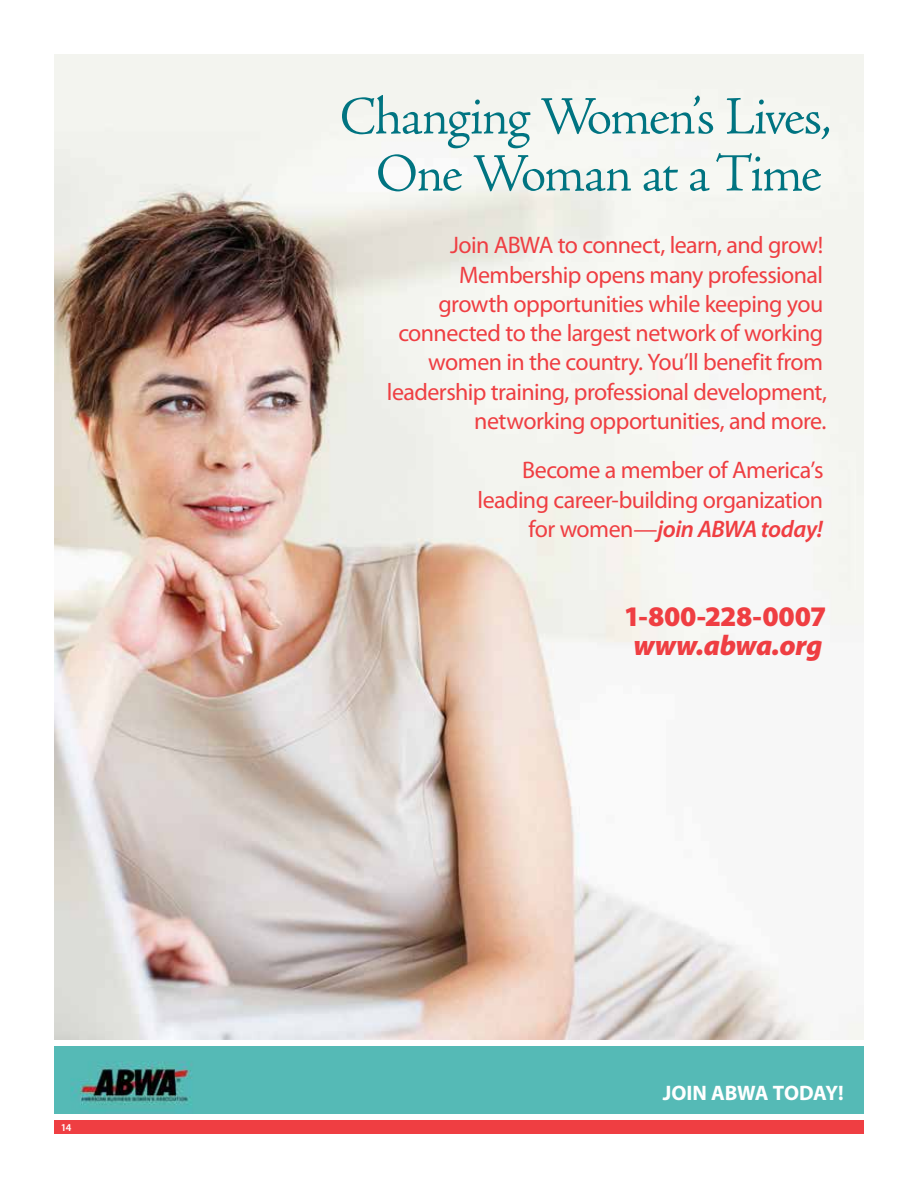
<style>
.page{position:relative;width:918px;height:1188px;background:#fff}
.page>*{position:absolute;margin:0;border:0;box-sizing:border-box;transform-origin:0 0}
.t1{font:300 54px/57px "Adobe Jenson Pro";letter-spacing:-.03em;color:#007481;text-align:center}
.t2{font:900 28.5px "Myriad Pro";letter-spacing:-.015em;color:#ef3e42}
.t3{font:italic 900 28.5px "Myriad Pro";letter-spacing:-.015em;color:#ef3e42}
.t4{font:24px/29.2px "Myriad Pro";letter-spacing:-.025em;color:#ef3e42;text-align:right}
.t5{font:700 21px "Myriad Pro";letter-spacing:-.015em;color:#fff}
.t6{font:600 10.5px "Myriad Pro";color:#fff}
.s1{font-weight:600;font-style:italic}
</style>
<div class="page">
<div style="left:54px;top:1120px;width:810px;height:14px;background:#ef3e42"></div>
<div style="left:54px;top:1046px;width:810px;height:68px;background:#55bab6"></div>
<img style="left:54px;top:55px;width:810px;height:985px">
<p class="t6" style="left:61px;top:1121px;width:12px">14</p>
<h1 class="t1" style="left:340px;top:89px;width:494px">Changing Women’s Lives,<br>One Woman at aTime</h1>
<p class="t4" style="left:387px;top:230px;width:442px">Join ABWA to connect, learn, and grow!<br>Membership opens many professional growth opportunities while keeping you connected to the largest network of working women in the country. You’ll benefit from leadership training, professional development, networking opportunities, and more.</p>
<p class="t4" style="left:478px;top:455px;width:348px">Become a member of America’s leading career-building organization for women—<span class="s1">join ABWA today!</span></p>
<p class="t2" style="left:624px;top:597px;width:204px">1-800-228-0007</p>
<p class="t3" style="left:633px;top:626px;width:190px">www.abwa.org</p>
<p class="t5" style="left:663px;top:1079px;width:182px">JOIN ABWA TODAY!</p>
</div>
